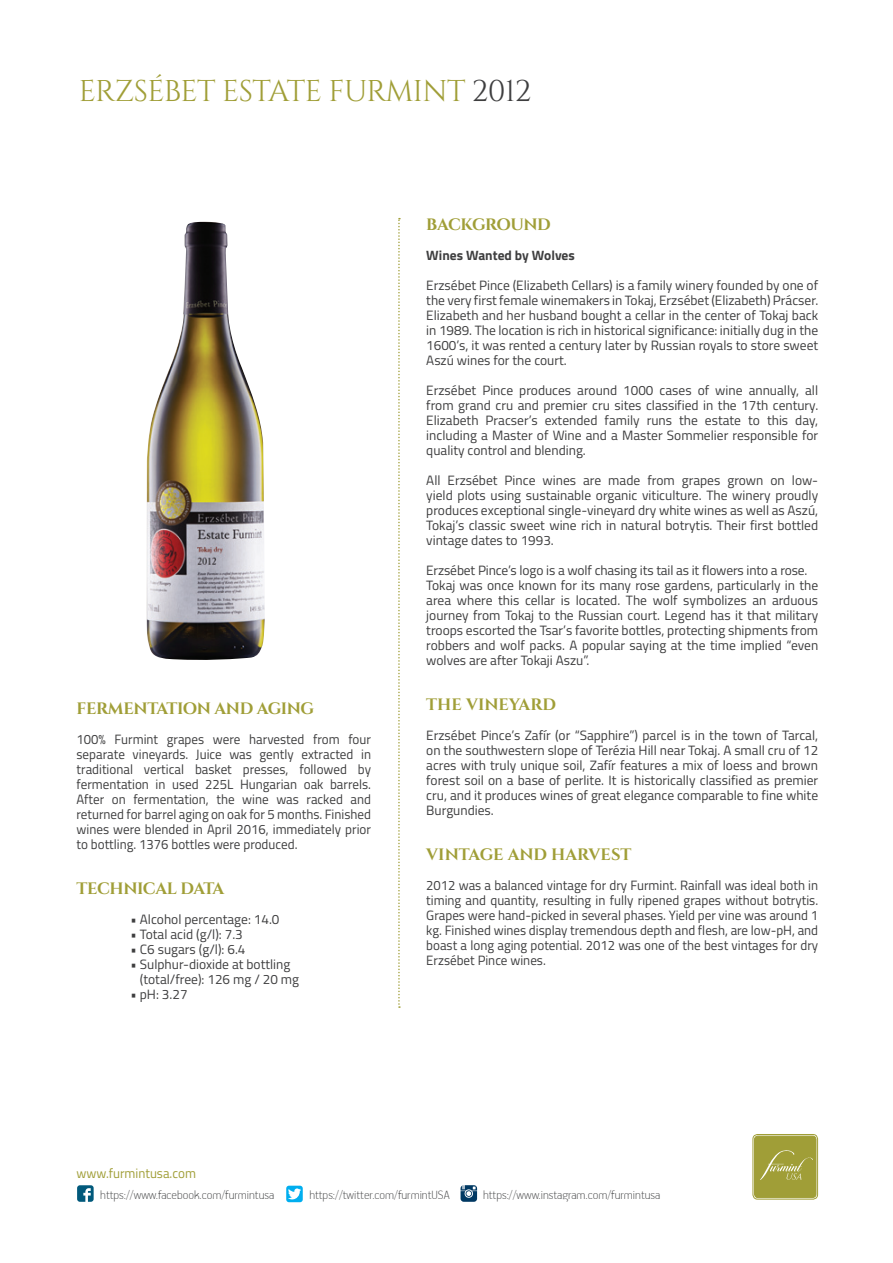
<style>
.page{position:relative;width:893px;height:1263px;background:#fff}
.page>*{position:absolute;margin:0;border:0;box-sizing:border-box;transform-origin:0 0}
.t1{font:30px "Cinzel";letter-spacing:-.02em;color:#a09e37}
.t2{font:700 16.5px "Cinzel";letter-spacing:-.025em;color:#a09e37}
.t3{font:700 16.5px "Cinzel";color:#a09e37}
.t4{font:13.5px/15px "Titillium";color:#3e3e3f;text-align:justify}
.t5{font:100 13.5px "PF Handbook Pro";color:#4b4c4d}
.t6{font:700 13.5px "Titillium";color:#3e3e3f}
.t7{font:13.5px "Titillium";color:#a09e37}
.s1{color:#3e3e3f}
</style>
<div class="page">
<svg style="left:77px;top:1185px;width:17px;height:17px"></svg>
<svg style="left:286px;top:1186px;width:17px;height:16px"></svg>
<svg style="left:460px;top:1185px;width:17px;height:17px"></svg>
<div style="left:754px;top:1136px;width:62px;height:61px;background:#a09e37;border-radius:3px"></div>
<div style="left:754px;top:1136px;width:62px;height:62px;border:1px solid #a09e37;border-radius:3px"></div>
<div style="left:753px;top:1134px;width:65px;height:65px;border:1px solid #a09e37;border-radius:5px"></div>
<svg style="left:760px;top:1150px;width:53px;height:30px"></svg>
<svg style="left:398px;top:218px;width:2px;height:790px"></svg>
<img style="left:147px;top:222px;width:118px;height:438px">
<p class="t1" style="left:79px;top:73px;width:454px">ERZSÉBET ESTATE FURMINT <span class="s1">2012</span></p>
<p class="t2" style="left:77px;top:698px;width:239px">FERMENTATION AND AGING</p>
<p class="t4" style="left:77px;top:731px;width:296px">100% Furmint grapes were harvested from four separate vineyards. Juice was gently extracted in traditional vertical basket presses, followed by fermentation in used 225L Hungarian oak barrels.<br>After on fermentation, the wine was racked and returned for barrel aging on oak for 5 months. Finished wines were blended in April 2016, immediately prior to bottling. 1376 bottles were produced.</p>
<p class="t2" style="left:77px;top:878px;width:149px">TECHNICAL DATA</p>
<p class="t4" style="left:131px;top:911px;width:150px">• Alcohol percentage: 14.0</p>
<p class="t4" style="left:131px;top:926px;width:114px">• Total acid (g/l): 7.3</p>
<p class="t4" style="left:131px;top:941px;width:116px">• C6 sugars (g/l): 6.4</p>
<p class="t4" style="left:140px;top:956px;width:161px;text-indent:-9px">• Sulphur-dioxide at bottling (total/free): 126 mg / 20 mg</p>
<p class="t4" style="left:131px;top:986px;width:59px">• pH: 3.27</p>
<p class="t2" style="left:426px;top:214px;width:126px">BACKGROUND</p>
<p class="t6" style="left:426px;top:245px;width:150px">Wines Wanted by Wolves</p>
<p class="t4" style="left:426px;top:277px;width:393px">Erzsébet Pince (Elizabeth Cellars) is a family winery founded by one of the very first female winemakers in Tokaj, Erzsébet (Elizabeth) Prácser.<br>Elizabeth and her husband bought a cellar in the center of Tokaj back in 1989. The location is rich in historical significance: initially dug in the 1600’s, it was rented a century later by Russian royals to store sweet Aszú wines for the court.</p>
<p class="t4" style="left:426px;top:382px;width:393px">Erzsébet Pince produces around 1000 cases of wine annually, all from grand cru and premier cru sites classified in the 17th century.<br>Elizabeth Pracser’s extended family runs the estate to this day, including a Master of Wine and a Master Sommelier responsible for quality control and blending.</p>
<p class="t4" style="left:426px;top:472px;width:393px">All Erzsébet Pince wines are made from grapes grown on low&shy;yield plots using sustainable organic viticulture. The winery proudly produces exceptional single-vineyard dry white wines as well as Aszú, Tokaj’s classic sweet wine rich in natural botrytis. Their first bottled vintage dates to 1993.</p>
<p class="t4" style="left:426px;top:562px;width:383px">Erzsébet Pince’s logo is a wolf chasing its tail as it flowers into a rose.</p>
<p class="t4" style="left:426px;top:577px;width:393px">Tokaj was once known for its many rose gardens, particularly in the area where this cellar is located. The wolf symbolizes an arduous journey from Tokaj to the Russian court. Legend has it that military troops escorted the Tsar’s favorite bottles, protecting shipments from robbers and wolf packs. A popular saying at the time implied “even wolves are after Tokaji Aszu”.</p>
<p class="t3" style="left:426px;top:694px;width:131px">THE VINEYARD</p>
<p class="t4" style="left:426px;top:727px;width:393px">Erzsébet Pince’s Zafír (or “Sapphire”) parcel is in the town of Tarcal, on the southwestern slope of Terézia Hill near Tokaj. A small cru of 12 acres with truly unique soil, Zafír features a mix of loess and brown forest soil on a base of perlite. It is historically classified as premier cru, and it produces wines of great elegance comparable to fine white Burgundies.</p>
<p class="t3" style="left:426px;top:844px;width:207px">VINTAGE AND HARVEST</p>
<p class="t4" style="left:426px;top:877px;width:393px">2012 was a balanced vintage for dry Furmint. Rainfall was ideal both in timing and quantity, resulting in fully ripened grapes without botrytis.<br>Grapes were hand-picked in several phases. Yield per vine was around 1 kg. Finished wines display tremendous depth and flesh, are low-pH, and boast a long aging potential. 2012 was one of the best vintages for dry Erzsébet Pince wines.</p>
<p class="t7" style="left:77px;top:1164px;width:121px">www.furmintusa.com</p>
<p class="t5" style="left:100px;top:1186px;width:175px">https://www.facebook.com/furmintusa</p>
<p class="t5" style="left:309px;top:1186px;width:142px">https://twitter.com/furmintUSA</p>
<p class="t5" style="left:483px;top:1186px;width:179px">https://www.instagram.com/furmintusa</p>
</div>
